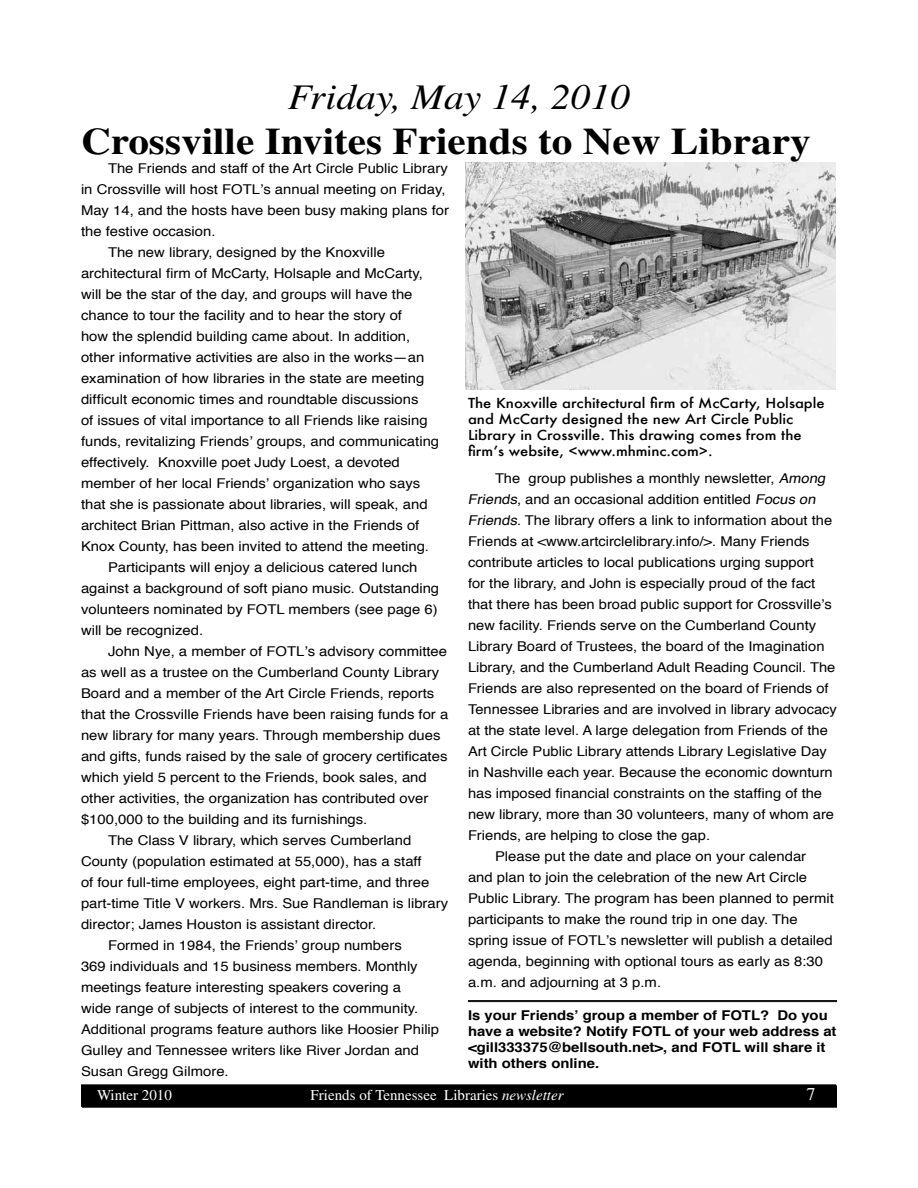
<style>
.page{position:relative;width:918px;height:1188px;background:#fff}
.page>*{position:absolute;margin:0;border:0;box-sizing:border-box;transform-origin:0 0}
.t1{font:700 37.5px "Times";color:#000;scale:1.1 1}
.t2{font:italic 36px "Times";color:#000;scale:1.1 1}
.t3{font:18px "Times";color:#fff}
.t4{font:15px "Times";color:#fff}
.t5{font:13.5px "Helvetica";color:#000;scale:1.1 1}
.t6{font:13.5px "Helvetica";color:#000;scale:1.09 1}
.t7{font:500 13.5px/16.2px "Futura";color:#000;scale:1.1 1}
.t8{font:700 13.5px/16.2px "Helvetica";color:#000;scale:1.1 1}
.t9{font:13.5px "Times";color:#fff}
.s1{font-style:italic}
.s2{font-size:15px}
</style>
<div class="page">
<div style="left:82px;top:1085px;width:753px;height:21px;background:#000"></div>
<div style="left:81px;top:1084px;width:755px;height:23px;border:2px solid #000"></div>
<img style="left:465px;top:163px;width:371px;height:226px">
<hr style="left:468px;top:1000px;width:369px;height:1px;background:#000">
<hr style="left:468px;top:1001px;width:369px;height:1px;background:#000">
<h2 class="t2" style="left:288px;top:77px;width:313px">Friday, May 14, 2010</h2>
<h1 class="t1" style="left:81px;top:119px;width:665px">Crossville Invites Friends to New Library</h1>
<p class="t5" style="left:108px;top:158px;width:310px">The Friends and staff of the Art Circle Public Library</p>
<p class="t5" style="left:81px;top:179px;width:333px">in Crossville will host FOTL’s annual meeting on Friday,</p>
<p class="t5" style="left:81px;top:200px;width:336px">May 14, and the hosts have been busy making plans for</p>
<p class="t5" style="left:81px;top:221px;width:124px">the festive occasion.</p>
<p class="t5" style="left:108px;top:242px;width:253px">The new library, designed by the Knoxville</p>
<p class="t5" style="left:81px;top:263px;width:312px">architectural firm of McCarty, Holsaple and McCarty,</p>
<p class="t5" style="left:81px;top:284px;width:303px">will be the star of the day, and groups will have the</p>
<p class="t5" style="left:81px;top:305px;width:293px">chance to tour the facility and to hear the story of</p>
<p class="t5" style="left:81px;top:326px;width:301px">how the splendid building came about. In addition,</p>
<p class="t5" style="left:81px;top:347px;width:314px">other informative activities are also in the works—an</p>
<p class="t5" style="left:81px;top:368px;width:314px">examination of how libraries in the state are meeting</p>
<p class="t5" style="left:81px;top:389px;width:308px">difficult economic times and roundtable discussions</p>
<p class="t5" style="left:81px;top:410px;width:317px">of issues of vital importance to all Friends like raising</p>
<p class="t5" style="left:81px;top:431px;width:327px">funds, revitalizing Friends’ groups, and communicating</p>
<p class="t5" style="left:81px;top:452px;width:291px">effectively. Knoxville poet Judy Loest, a devoted</p>
<p class="t5" style="left:81px;top:473px;width:310px">member of her local Friends’ organization who says</p>
<p class="t5" style="left:81px;top:494px;width:317px">that she is passionate about libraries, will speak, and</p>
<p class="t5" style="left:81px;top:515px;width:309px">architect Brian Pittman, also active in the Friends of</p>
<p class="t5" style="left:81px;top:536px;width:318px">Knox County, has been invited to attend the meeting.</p>
<p class="t5" style="left:108px;top:557px;width:283px">Participants will enjoy a delicious catered lunch</p>
<p class="t5" style="left:81px;top:578px;width:327px">against a background of soft piano music. Outstanding</p>
<p class="t5" style="left:81px;top:599px;width:326px">volunteers nominated by FOTL members (see page 6)</p>
<p class="t5" style="left:81px;top:620px;width:113px">will be recognized.</p>
<p class="t5" style="left:108px;top:641px;width:310px">John Nye, a member of FOTL’s advisory committee</p>
<p class="t5" style="left:81px;top:662px;width:327px">as well as a trustee on the Cumberland County Library</p>
<p class="t5" style="left:81px;top:683px;width:323px">Board and a member of the Art Circle Friends, reports</p>
<p class="t5" style="left:81px;top:704px;width:335px">that the Crossville Friends have been raising funds for a</p>
<p class="t5" style="left:81px;top:725px;width:328px">new library for many years. Through membership dues</p>
<p class="t5" style="left:81px;top:746px;width:335px">and gifts, funds raised by the sale of grocery certificates</p>
<p class="t5" style="left:81px;top:767px;width:316px">which yield 5 percent to the Friends, book sales, and</p>
<p class="t5" style="left:81px;top:788px;width:317px">other activities, the organization has contributed over</p>
<p class="t5" style="left:81px;top:809px;width:262px">$100,000 to the building and its furnishings.</p>
<p class="t5" style="left:108px;top:830px;width:277px">The Class V library, which serves Cumberland</p>
<p class="t5" style="left:81px;top:851px;width:311px">County (population estimated at 55,000), has a staff</p>
<p class="t5" style="left:81px;top:872px;width:318px">of four full-time employees, eight part-time, and three</p>
<p class="t5" style="left:81px;top:893px;width:335px">part-time Title V workers. Mrs. Sue Randleman is library</p>
<p class="t5" style="left:81px;top:914px;width:270px">director; James Houston is assistant director.</p>
<p class="t5" style="left:108px;top:935px;width:269px">Formed in 1984, the Friends’ group numbers</p>
<p class="t5" style="left:81px;top:956px;width:308px">369 individuals and 15 business members. Monthly</p>
<p class="t5" style="left:81px;top:977px;width:293px">meetings feature interesting speakers covering a</p>
<p class="t5" style="left:81px;top:998px;width:308px">wide range of subjects of interest to the community.</p>
<p class="t5" style="left:81px;top:1019px;width:327px">Additional programs feature authors like Hoosier Philip</p>
<p class="t5" style="left:81px;top:1040px;width:309px">Gulley and Tennessee writers like River Jordan and</p>
<p class="t5" style="left:81px;top:1061px;width:136px">Susan Gregg Gilmore.</p>
<p class="t7" style="left:468px;top:394px;width:326px">The Knoxville architectural firm of McCarty, Holsaple and McCarty designed the new Art Circle Public Library in Crossville. This drawing comes from the firm’s website, &lt;www.mhminc.com&gt;.</p>
<p class="t6" style="left:495px;top:468px;width:308px">The group publishes a monthly newsletter, <span class="s1">Among</span></p>
<p class="t6" style="left:468px;top:489px;width:324px"><span class="s1">Friends</span>, and an occasional addition entitled <span class="s1">Focus on</span></p>
<p class="t6" style="left:468px;top:510px;width:336px"><span class="s1">Friends</span>. The library offers a link to information about the</p>
<p class="t6" style="left:468px;top:531px;width:315px">Friends at &lt;www.artcirclelibrary.info/&gt;. Many Friends</p>
<p class="t6" style="left:468px;top:552px;width:319px">contribute articles to local publications urging support</p>
<p class="t6" style="left:468px;top:573px;width:320px">for the library, and John is especially proud of the fact</p>
<p class="t6" style="left:468px;top:594px;width:335px">that there has been broad public support for Crossville’s</p>
<p class="t6" style="left:468px;top:615px;width:321px">new facility. Friends serve on the Cumberland County</p>
<p class="t6" style="left:468px;top:636px;width:329px">Library Board of Trustees, the board of the Imagination</p>
<p class="t6" style="left:468px;top:657px;width:339px">Library, and the Cumberland Adult Reading Council. The</p>
<p class="t6" style="left:468px;top:678px;width:332px">Friends are also represented on the board of Friends of</p>
<p class="t6" style="left:468px;top:699px;width:340px">Tennessee Libraries and are involved in library advocacy</p>
<p class="t6" style="left:468px;top:720px;width:332px">at the state level. A large delegation from Friends of the</p>
<p class="t6" style="left:468px;top:741px;width:331px">Art Circle Public Library attends Library Legislative Day</p>
<p class="t6" style="left:468px;top:762px;width:336px">in Nashville each year. Because the economic downturn</p>
<p class="t6" style="left:468px;top:783px;width:326px">has imposed financial constraints on the staffing of the</p>
<p class="t6" style="left:468px;top:804px;width:337px">new library, more than 30 volunteers, many of whom are</p>
<p class="t6" style="left:468px;top:825px;width:224px">Friends, are helping to close the gap.</p>
<p class="t5" style="left:495px;top:846px;width:284px">Please put the date and place on your calendar</p>
<p class="t5" style="left:468px;top:867px;width:310px">and plan to join the celebration of the new Art Circle</p>
<p class="t5" style="left:468px;top:888px;width:334px">Public Library. The program has been planned to permit</p>
<p class="t5" style="left:468px;top:909px;width:301px">participants to make the round trip in one day. The</p>
<p class="t5" style="left:468px;top:930px;width:333px">spring issue of FOTL’s newsletter will publish a detailed</p>
<p class="t5" style="left:468px;top:951px;width:324px">agenda, beginning with optional tours as early as 8:30</p>
<p class="t5" style="left:468px;top:972px;width:177px">a.m. and adjourning at 3 p.m.</p>
<p class="t8" style="left:468px;top:1007px;width:337px">Is your Friends’ group a member of FOTL? Do you have a website? Notify FOTL of your web address at &lt;gill333375@bellsouth.net&gt;, and FOTL will share it with others online.</p>
<p class="t4" style="left:97px;top:1086px;width:76px">Winter 2010</p>
<p class="t4" style="left:311px;top:1086px;width:254px">Friends of Tennessee Libraries <span class="s1">newsletter</span></p>
<h3 class="t3" style="left:807px;top:1084px;width:10px">7</h3>
<h3 class="t3" style="left:101px;top:1087px;width:63px">Fall <span class="s2">2009</span></h3>
<p class="t4" style="left:306px;top:1090px;width:254px">Friends of Tennessee Libraries <span class="s1">newsletter</span></p>
<p class="t9" style="left:811px;top:1091px;width:8px">7</p>
</div>
